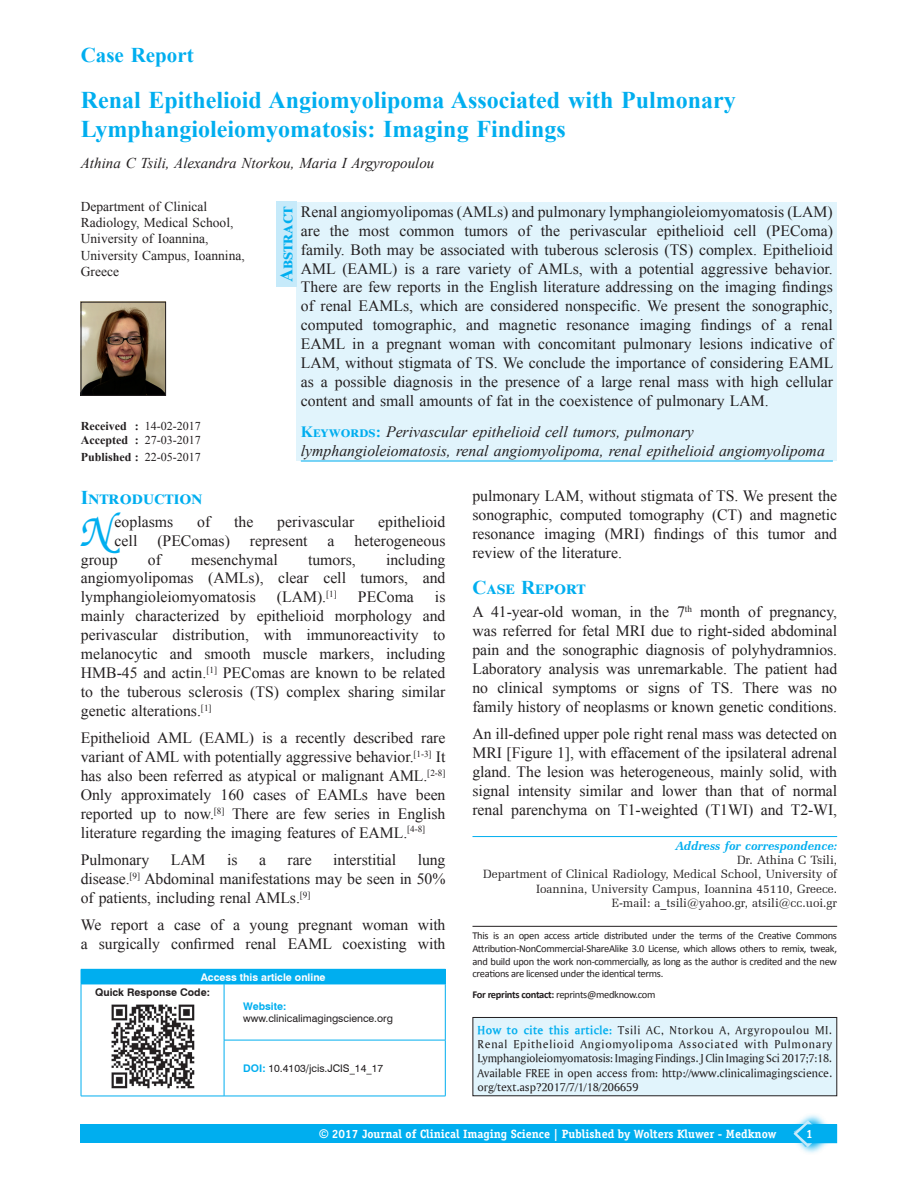
<style>
.page{position:relative;width:918px;height:1188px;background:#fff}
.page>*{position:absolute;margin:0;border:0;box-sizing:border-box;transform-origin:0 0}
._1_TX_text{font:italic 500 46.65px "Zapf Chancery IT Cby BT";color:#00aeef}
.AT{font:700 24px/28.8px "Times New Roman";color:#00aeef}
.AH{font:700 21px "Times New Roman";color:#00aeef}
.t1{font:700 19.5px "Times New Roman";letter-spacing:.01em;color:#00aeef}
.ABSH{font:700 18px "Times New Roman";color:#00aeef}
.TX{font:15.75px/18.9px "Times New Roman";letter-spacing:-.005em;color:#231f20;text-align:justify}
.ABS{font:15.75px/18.9px "Times New Roman";color:#231f20;text-align:justify}
._1_TX_text-2{font:15.75px/18.9px "Times New Roman";color:#231f20;text-align:justify}
.KWD{font:italic 15.75px/18.9px "Times New Roman";color:#231f20}
.AU{font:italic 15px "Times New Roman";color:#231f20}
.AFF{font:13.5px/16.2px "Times New Roman";color:#231f20}
.HTC{font:12px/14.4px "Ameretto Normal";color:#231f20;text-align:justify}
.ADD{font:12px/14.4px "Zapf Elliptical 711 BT";color:#231f20;text-align:right}
.AH-2{font:700 12px "Officina Serif";color:#fff}
.HIS{font:12px "Times New Roman";color:#231f20}
.HIS-2{font:700 12px "Times New Roman";color:#231f20}
.Pa7{font:10.5px/12.6px "Calibri";letter-spacing:-.03em;color:#231f20;text-align:justify}
.Website{font:10.5px/12.6px "Swiss 721 BT";color:#231f20}
.DOI{font:10.5px "Swiss 721 BT";color:#231f20}
.ATAO{font:700 10.5px "Swiss 721 BT";color:#fff}
.QRC{font:700 10.5px "Swiss 721 BT";color:#231f20}
.s1{font-weight:700}
.s2{font-weight:400}
.s3{font-weight:700;font-style:normal;color:#00aeef}
.s4{font-weight:700;color:#00aeef}
.s5{font-weight:700;font-style:italic;color:#00aeef}
.s6{font-family:"Ameretto";font-weight:700;color:#00aeef}
.s7{font-family:"Arial"}
</style>
<div class="page">
<div style="left:81px;top:1124px;width:756px;height:19px;background:#00aeef"></div>
<svg style="left:800px;top:1114px;width:24px;height:39px"></svg>
<svg style="left:793px;top:1120px;width:44px;height:27px"></svg>
<div style="left:297px;top:202px;width:540px;height:259px;background:#e1f4fc"></div>
<hr style="left:301px;top:461px;width:532px;height:1px;background:#00aeef">
<hr style="left:472px;top:836px;width:365px;height:1px;background:#00aeef">
<img style="left:83px;top:304px;width:81px;height:90px">
<div style="left:81px;top:302px;width:85px;height:94px;border:1px solid #231f20"></div>
<div style="left:81px;top:969px;width:364px;height:15px;background:#00aeef"></div>
<svg style="left:445px;top:970px;width:1px;height:14px"></svg>
<hr style="left:81px;top:984px;width:143px;height:1px;background:#00aeef">
<hr style="left:81px;top:984px;width:1px;height:56px;background:#00aeef">
<hr style="left:81px;top:1040px;width:1px;height:56px;background:#00aeef">
<hr style="left:81px;top:1096px;width:143px;height:1px;background:#00aeef">
<hr style="left:224px;top:1040px;width:1px;height:56px;background:#00aeef">
<hr style="left:445px;top:1040px;width:1px;height:56px;background:#00aeef">
<hr style="left:224px;top:1096px;width:221px;height:1px;background:#00aeef">
<hr style="left:224px;top:984px;width:221px;height:1px;background:#00aeef">
<hr style="left:224px;top:984px;width:1px;height:56px;background:#00aeef">
<hr style="left:445px;top:984px;width:1px;height:56px;background:#00aeef">
<hr style="left:224px;top:1040px;width:221px;height:1px;background:#00aeef">
<img style="left:111px;top:1004px;width:84px;height:85px">
<hr style="left:472px;top:926px;width:365px;height:1px;background:#231f20">
<div style="left:473px;top:1017px;width:364px;height:79px;background:#e1f4fc"></div>
<div style="left:472px;top:1017px;width:365px;height:79px;border:1px solid #231f20"></div>
<div style="left:276px;top:202px;width:21px;height:85px;background:#c6eafa"></div>
<p class="AH" style="left:81px;top:39px;width:114px">Case Report</p>
<p class="AT" style="left:81px;top:85px;width:657px">Renal Epithelioid Angiomyolipoma Associated with Pulmonary<br>Lymphangioleiomyomatosis: Imaging Findings</p>
<p class="AU" style="left:81px;top:152px;width:355px">Athina C Tsili, Alexandra Ntorkou, Maria I Argyropoulou</p>
<p class="AFF" style="left:81px;top:198px;width:166px">Department of Clinical<br>Radiology, Medical School,<br>University of Ioannina,<br>University Campus, Ioannina,<br>Greece</p>
<p class="HIS" style="left:81px;top:418px;width:121px"><span class="s1">Received :</span> 14‑02‑2017</p>
<p class="HIS" style="left:81px;top:432px;width:121px"><span class="s1">Accepted :</span> 27-03-2017</p>
<p class="HIS-2" style="left:81px;top:448px;width:121px">Published : <span class="s2">22-05-2017</span></p>
<p class="ABSH" style="left:273px;top:282px;width:78px;rotate:-90deg">Abstract</p>
<p class="ABS" style="left:301px;top:202px;width:534px">Renal angiomyolipomas (AMLs) and pulmonary lymphangioleiomyomatosis (LAM) are the most common tumors of the perivascular epithelioid cell (PEComa) family. Both may be associated with tuberous sclerosis (TS) complex. Epithelioid AML (EAML) is a rare variety of AMLs, with a potential aggressive behavior.<br>There are few reports in the English literature addressing on the imaging findings of renal EAMLs, which are considered nonspecific. We present the sonographic, computed tomographic, and magnetic resonance imaging findings of a renal EAML in a pregnant woman with concomitant pulmonary lesions indicative of LAM, without stigmata of TS. We conclude the importance of considering EAML as a possible diagnosis in the presence of a large renal mass with high cellular content and small amounts of fat in the coexistence of pulmonary LAM.</p>
<p class="KWD" style="left:301px;top:422px;width:526px"><span class="s3">Keywords:</span> Perivascular epithelioid cell tumors, pulmonary lymphangioleiomatosis, renal angiomyolipoma, renal epithelioid angiomyolipoma</p>
<h1 class="t1" style="left:81px;top:483px;width:123px">Introduction</h1>
<p class="_1_TX_text" style="left:81px;top:506px;width:35px">N</p>
<p class="_1_TX_text-2" style="left:115px;top:512px;width:60px">eoplasms</p>
<p class="_1_TX_text-2" style="left:197px;top:512px;width:15px">of</p>
<p class="_1_TX_text-2" style="left:234px;top:512px;width:21px">the</p>
<p class="_1_TX_text-2" style="left:277px;top:512px;width:78px">perivascular</p>
<p class="_1_TX_text-2" style="left:378px;top:512px;width:69px">epithelioid</p>
<p class="_1_TX_text-2" style="left:115px;top:530px;width:24px">cell</p>
<p class="_1_TX_text-2" style="left:157px;top:530px;width:74px">(PEComas)</p>
<p class="_1_TX_text-2" style="left:250px;top:530px;width:59px">represent</p>
<p class="_1_TX_text-2" style="left:328px;top:530px;width:8px">a</p>
<p class="_1_TX_text-2" style="left:355px;top:530px;width:92px">heterogeneous</p>
<p class="_1_TX_text-2" style="left:81px;top:549px;width:38px">group</p>
<p class="_1_TX_text-2" style="left:148px;top:549px;width:15px">of</p>
<p class="_1_TX_text-2" style="left:191px;top:549px;width:88px">mesenchymal</p>
<p class="_1_TX_text-2" style="left:308px;top:549px;width:49px">tumors,</p>
<p class="_1_TX_text-2" style="left:81px;top:549px;width:366px;text-indent:305px">including angiomyolipomas (AMLs), clear cell tumors, and lymphangioleiomyomatosis</p>
<p class="_1_TX_text-2" style="left:277px;top:587px;width:62px">(LAM).<sup>[1]</sup></p>
<p class="_1_TX_text-2" style="left:358px;top:587px;width:58px">PEComa</p>
<p class="_1_TX_text-2" style="left:81px;top:587px;width:366px;text-indent:354px">is mainly characterized by epithelioid morphology and perivascular distribution, with immunoreactivity to melanocytic and smooth muscle markers, including HMB‑45 and actin.<sup>[1]</sup> PEComas are known to be related to the tuberous sclerosis (TS) complex sharing similar genetic alterations.<sup>[1]</sup></p>
<p class="TX" style="left:81px;top:728px;width:366px">Epithelioid AML (EAML) is a recently described rare variant of AML with potentially aggressive behavior.<sup>[1‑3]</sup> It has also been referred as atypical or malignant AML.<sup>[2‑8] </sup>Only approximately 160 cases of EAMLs have been reported up to now.<sup>[8]</sup> There are few series in English literature regarding the imaging features of EAML.<sup>[4‑8]</sup></p>
<p class="TX" style="left:81px;top:850px;width:70px">Pulmonary</p>
<p class="TX" style="left:171px;top:850px;width:36px">LAM</p>
<p class="TX" style="left:227px;top:850px;width:12px">is</p>
<p class="TX" style="left:259px;top:850px;width:8px">a</p>
<p class="TX" style="left:288px;top:850px;width:26px">rare</p>
<p class="TX" style="left:333px;top:850px;width:65px">interstitial</p>
<p class="TX" style="left:81px;top:850px;width:366px;text-indent:337px">lung disease.<sup>[9]</sup> Abdominal manifestations may be seen in 50% of patients, including renal AMLs.<sup>[9]</sup></p>
<p class="TX" style="left:81px;top:915px;width:366px">We report a case of a young pregnant woman with a surgically confirmed renal EAML coexisting with</p>
<p class="ATAO" style="left:201px;top:970px;width:126px">Access this article online</p>
<p class="QRC" style="left:95px;top:985px;width:116px">Quick Response Code:</p>
<p class="Website" style="left:243px;top:999px;width:151px"><span class="s4">Website: </span>www.clinicalimagingscience.org</p>
<p class="DOI" style="left:243px;top:1061px;width:142px"><span class="s4">DOI:</span> 10.4103/jcis.JCIS_14_17</p>
<p class="TX" style="left:472px;top:486px;width:366px">pulmonary LAM, without stigmata of TS. We present the sonographic, computed tomography (CT) and magnetic resonance imaging (MRI) findings of this tumor and review of the literature.</p>
<h1 class="t1" style="left:472px;top:574px;width:115px">Case Report</h1>
<p class="TX" style="left:472px;top:602px;width:366px">A 41‑year‑old woman, in the 7<sup>th</sup> month of pregnancy, was referred for fetal MRI due to right‑sided abdominal pain and the sonographic diagnosis of polyhydramnios.<br>Laboratory analysis was unremarkable. The patient had no clinical symptoms or signs of TS. There was no family history of neoplasms or known genetic conditions.</p>
<p class="TX" style="left:472px;top:724px;width:366px">An ill‑defined upper pole right renal mass was detected on MRI [Figure 1], with effacement of the ipsilateral adrenal gland. The lesion was heterogeneous, mainly solid, with signal intensity similar and lower than that of normal renal parenchyma on T1‑weighted (T1WI) and T2‑WI,</p>
<p class="ADD" style="left:483px;top:838px;width:355px"><span class="s5">Address for correspondence:<br></span>Dr. Athina C Tsili,<br>Department of Clinical Radiology, Medical School, University of Ioannina, University Campus, Ioannina 45110, Greece.<br>E‑mail: a_tsili@yahoo.gr, atsili@cc.uoi.gr</p>
<p class="Pa7" style="left:472px;top:929px;width:366px">This is an open access article distributed under the terms of the Creative Commons Attribution-NonCommercial-ShareAlike 3.0 License, which allows others to remix, tweak, and build upon the work non-commercially, as long as the author is credited and the new creations are licensed under the identical terms.</p>
<p class="Pa7" style="left:472px;top:988px;width:185px"><span class="s1">For reprints contact:</span> reprints@medknow.com</p>
<p class="HTC" style="left:478px;top:1022px;width:356px"><span class="s6">How to cite this article:</span> Tsili AC, Ntorkou A, Argyropoulou MI.<br>Renal Epithelioid Angiomyolipoma Associated with Pulmonary Lymphangioleiomyomatosis: Imaging Findings. J Clin Imaging Sci 2017;7:18.</p>
<p class="HTC" style="left:478px;top:1065px;width:356px">Available FREE in open access from: http://www.clinicalimagingscience. org/text.asp?2017/7/1/18/206659</p>
<p class="AH-2" style="left:319px;top:1127px;width:458px"><span class="s7">©</span> 2017 Journal of Clinical Imaging Science | Published by Wolters Kluwer - Medknow</p>
<p class="AH-2" style="left:806px;top:1126px;width:8px">1</p>
</div>
